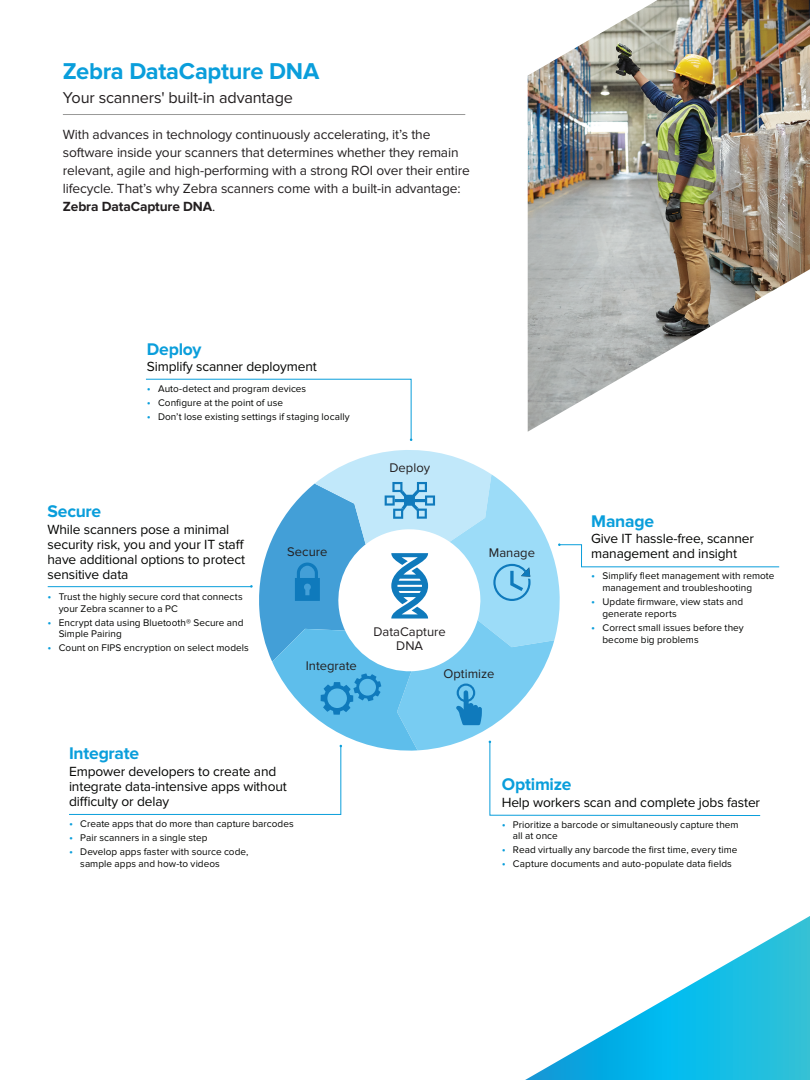
<style>
.page{position:relative;width:810px;height:1080px;background:#fff}
.page>*{position:absolute;margin:0;border:0;box-sizing:border-box;transform-origin:0 0}
.t1{font:700 23.75px "Proxima Nova";letter-spacing:-.01em;color:#0a9edb}
.t2{font:700 17.5px "Proxima Nova";letter-spacing:-.01em;color:#0a9edb}
.t3{font:16.25px "Proxima Nova";letter-spacing:-.01em;color:#231f20}
.t4{font:13.75px/15px "Proxima Nova";letter-spacing:-.01em;color:#040503}
.t5{font:13.75px/18.1px "Proxima Nova";letter-spacing:-.01em;color:#231f20}
.t6{font:13px/14.1px "Proxima Nova";color:#231f20;text-align:center}
.t7{font:10px/11.9px "Proxima Nova";letter-spacing:.005em;color:#040503}
.s1{font-weight:700}
.s2{font-size:11.25px;color:#0a9edb}
</style>
<div class="page">
<svg style="left:525px;top:916px;width:285px;height:164px"></svg>
<hr style="left:63px;top:114px;width:402px;height:1px;background:#9a9a99">
<svg style="left:146px;top:379px;width:266px;height:62px"></svg>
<svg style="left:47px;top:450px;width:733px;height:366px"></svg>
<img style="left:528px;top:0;width:282px;height:432px">
<h1 class="t1" style="left:63px;top:57px;width:258px">Zebra DataCapture DNA</h1>
<h3 class="t3" style="left:63px;top:89px;width:232px">Your scanners' built-in advantage</h3>
<p class="t5" style="left:63px;top:125px;width:409px">With advances in technology continuously accelerating, it’s the software inside your scanners that determines whether they remain relevant, agile and high-performing with a strong ROI over their entire lifecycle. That’s why Zebra scanners come with a built-in advantage:<br><span class="s1">Zebra DataCapture DNA</span>.</p>
<h2 class="t2" style="left:147px;top:339px;width:56px">Deploy</h2>
<h3 class="t4" style="left:147px;top:359px;width:172px">Simplify scanner deployment</h3>
<p class="t7" style="left:147px;top:383px;width:161px"><span class="s2">•</span> Auto-detect and program devices</p>
<p class="t7" style="left:147px;top:397px;width:138px"><span class="s2">•</span> Configure at the point of use</p>
<p class="t7" style="left:147px;top:411px;width:204px"><span class="s2">•</span> Don’t lose existing settings if staging locally</p>
<h2 class="t2" style="left:48px;top:501px;width:55px">Secure</h2>
<h3 class="t4" style="left:48px;top:522px;width:199px">While scanners pose a minimal security risk, you and your IT staff have additional options to protect sensitive data</h3>
<p class="t7" style="left:59px;top:591px;width:186px;text-indent:-11px"><span class="s2">•</span> Trust the highly secure cord that connects your Zebra scanner to a PC</p>
<p class="t7" style="left:59px;top:616px;width:186px;text-indent:-11px"><span class="s2">•</span> Encrypt data using Bluetooth® Secure and<br>Simple Pairing</p>
<p class="t7" style="left:48px;top:642px;width:203px"><span class="s2">•</span> Count on FIPS encryption on select models</p>
<h3 class="t6" style="left:287px;top:545px;width:42px">Secure</h3>
<h3 class="t6" style="left:306px;top:659px;width:53px">Integrate</h3>
<h3 class="t6" style="left:390px;top:461px;width:42px">Deploy</h3>
<h3 class="t6" style="left:374px;top:625px;width:74px">DataCapture<br>DNA</h3>
<h3 class="t6" style="left:489px;top:546px;width:48px">Manage</h3>
<h3 class="t6" style="left:444px;top:667px;width:52px">Optimize</h3>
<h2 class="t2" style="left:591px;top:511px;width:64px">Manage</h2>
<h3 class="t4" style="left:591px;top:532px;width:164px">Give IT hassle-free, scanner management and insight</h3>
<p class="t7" style="left:602px;top:570px;width:173px;text-indent:-11px"><span class="s2">•</span> Simplify fleet management with remote management and troubleshooting</p>
<p class="t7" style="left:602px;top:596px;width:142px;text-indent:-11px"><span class="s2">•</span> Update firmware, view stats and generate reports</p>
<p class="t7" style="left:602px;top:622px;width:143px;text-indent:-11px"><span class="s2">•</span> Correct small issues before they become big problems</p>
<h2 class="t2" style="left:69px;top:744px;width:72px">Integrate</h2>
<h3 class="t4" style="left:69px;top:764px;width:219px">Empower developers to create and integrate data-intensive apps without difficulty or delay</h3>
<p class="t7" style="left:69px;top:818px;width:226px"><span class="s2">•</span> Create apps that do more than capture barcodes</p>
<p class="t7" style="left:69px;top:832px;width:140px"><span class="s2">•</span> Pair scanners in a single step</p>
<p class="t7" style="left:80px;top:846px;width:170px;text-indent:-11px"><span class="s2">•</span> Develop apps faster with source code, sample apps and how-to videos</p>
<h2 class="t2" style="left:502px;top:774px;width:71px">Optimize</h2>
<h3 class="t4" style="left:502px;top:795px;width:260px">Help workers scan and complete jobs faster</h3>
<p class="t7" style="left:513px;top:818px;width:227px;text-indent:-11px"><span class="s2">•</span> Prioritize a barcode or simultaneously capture them all at once</p>
<p class="t7" style="left:502px;top:844px;width:237px"><span class="s2">•</span> Read virtually any barcode the first time, every time</p>
<p class="t7" style="left:502px;top:858px;width:232px"><span class="s2">•</span> Capture documents and auto-populate data fields</p>
</div>
